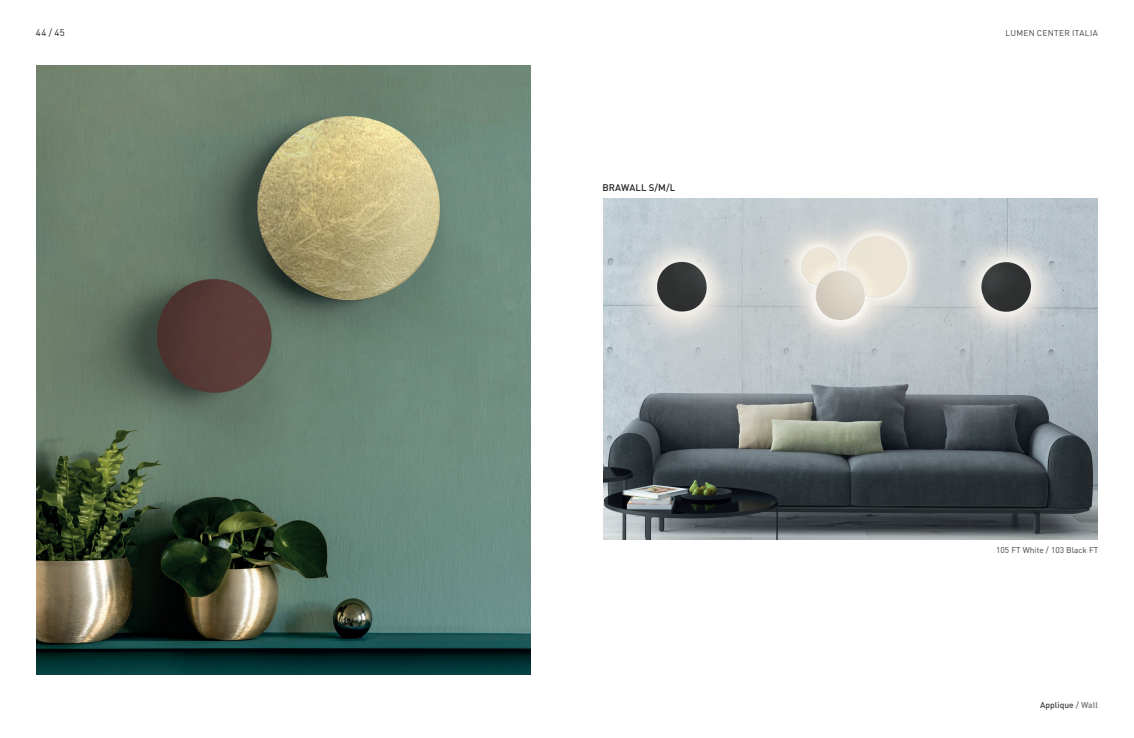
<style>
.page{position:relative;width:1134px;height:738px;background:#fff}
.page>*{position:absolute;margin:0;border:0;box-sizing:border-box;transform-origin:0 0}
.t1{font:500 9.5px "DIN Pro";letter-spacing:.01em;color:#231f20}
.n_pagina{font:9.5px "DIN Pro";color:#231f20}
.t2{font:500 8.5px "DIN Pro";color:#3e3e3f}
.t3{font:8.3px "DIN Pro";color:#3e3e3f}
.t4{font:8.3px "DIN Pro";letter-spacing:.035em;color:#3e3e3f}
.s1{color:#6c6d70}
</style>
<div class="page">
<img style="left:36px;top:65px;width:495px;height:608px">
<img style="left:603px;top:198px;width:495px;height:341px">
<p class="n_pagina" style="left:36px;top:25px;width:30px">44 / 45</p>
<p class="t1" style="left:602px;top:179px;width:74px">BRAWALL S/M/L</p>
<p class="t4" style="left:1005px;top:27px;width:94px">LUMEN CENTER ITALIA</p>
<p class="t3" style="left:996px;top:543px;width:104px">105 FT White / 103 Black FT</p>
<p class="t2" style="left:1040px;top:697px;width:59px">Applique <span class="s1">/ Wall</span></p>
</div>
